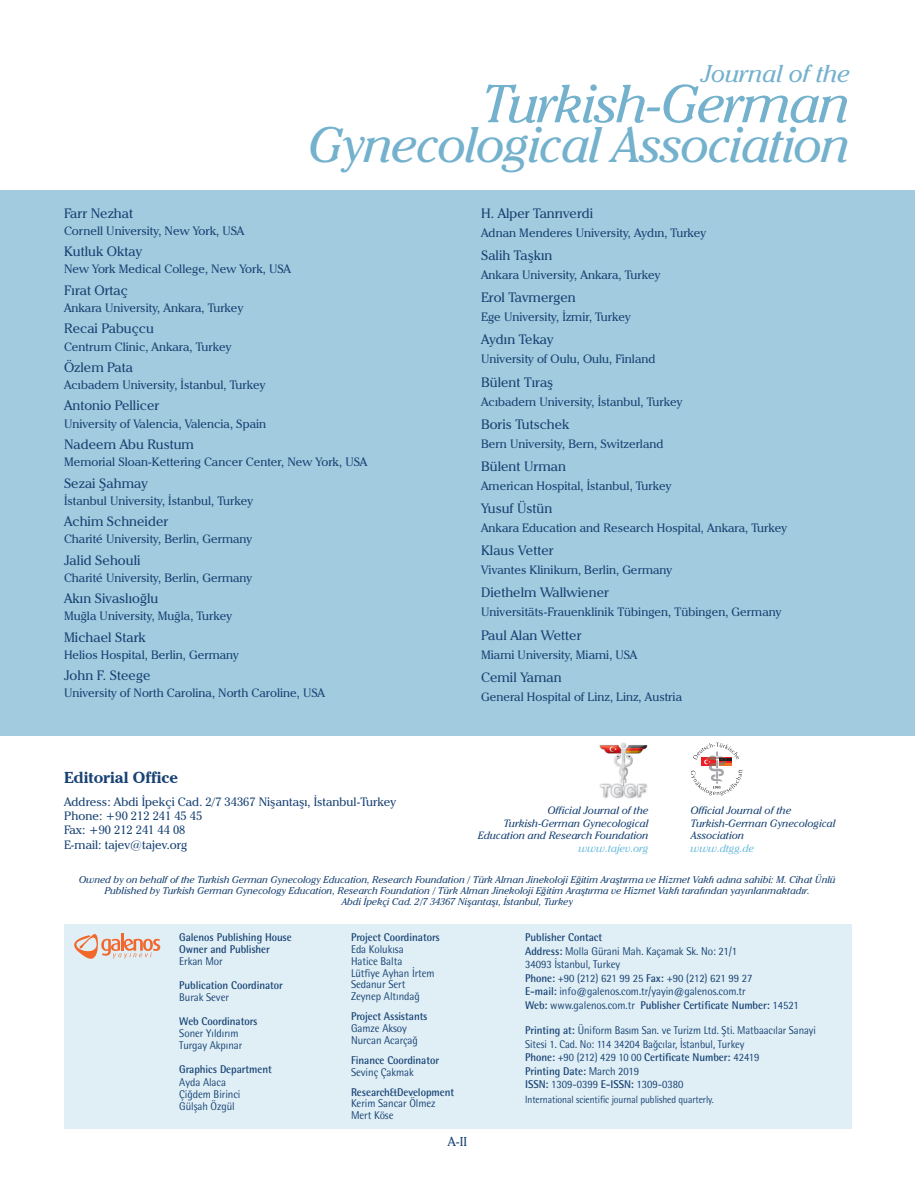
<style>
.page{position:relative;width:915px;height:1191px;background:#fff}
.page>*{position:absolute;margin:0;border:0;box-sizing:border-box;transform-origin:0 0}
.t1{font:italic 52.8px "Cheltenham IT Cby BT";letter-spacing:-.025em;color:#73b1cd}
.t2{font:italic 49.35px "Cheltenham IT Cby BT";letter-spacing:-.025em;color:#73b1cd}
.t3{font:italic 24.15px "Cheltenham IT Cby BT";color:#73b1cd}
.t4{font:700 15.75px "Cheltenham IT Cby BT";color:#184374}
.t5{font:13.5px "Cheltenham IT Cby BT";color:#184374}
.t6{font:12.75px "Cheltenham IT Cby BT";color:#184374}
.t7{font:12px/14.4px "Cheltenham IT Cby BT";color:#184374}
.t8{font:11.25px/11.7px "Rotis Semi Sans Std";letter-spacing:-.005em;color:#184374;scale:.95 1}
.t9{font:11.25px/13.5px "Rotis Semi Sans Std";letter-spacing:-.005em;color:#184374;scale:.93 1}
.t10{font:700 11.25px/12px "Rotis Semi Sans Std";letter-spacing:-.005em;color:#184374;scale:.95 1}
.t11{font:italic 10.5px/12.6px "Cheltenham IT Cby BT";color:#184374;text-align:right}
.t12{font:10.5px "Rotis Semi Sans Std";letter-spacing:-.005em;color:#184374;scale:.9 1}
.t13{font:italic 10.5px "Cheltenham IT Cby BT";color:#6ebddd}
.t14{font:italic 9.75px/11.2px "Cheltenham IT Cby BT";color:#184374;text-align:center}
.s1{font-weight:700}
</style>
<div class="page">
<div style="left:0;top:190px;width:914px;height:546px;background:#a3cbdf"></div>
<svg style="left:691px;top:742px;width:51px;height:53px"></svg>
<div style="left:64px;top:924px;width:787px;height:204px;background:#e0eff6"></div>
<svg style="left:74px;top:933px;width:86px;height:26px"></svg>
<img style="left:599px;top:742px;width:49px;height:56px">
<h3 class="t3" style="left:701px;top:59px;width:150px">Journal of the</h3>
<h1 class="t1" style="left:482px;top:71px;width:369px">Turkish-German</h1>
<h2 class="t2" style="left:309px;top:114px;width:543px">Gynecological Association</h2>
<p class="t5" style="left:64px;top:205px;width:70px">Farr Nezhat</p>
<p class="t7" style="left:64px;top:223px;width:182px">Cornell University, New York, USA</p>
<p class="t5" style="left:64px;top:243px;width:80px">Kutluk Oktay</p>
<p class="t7" style="left:64px;top:262px;width:228px">New York Medical College, New York, USA</p>
<p class="t5" style="left:64px;top:282px;width:65px">Fırat Ortaç</p>
<p class="t7" style="left:64px;top:300px;width:181px">Ankara University, Ankara, Turkey</p>
<p class="t5" style="left:64px;top:320px;width:91px">Recai Pabuçcu</p>
<p class="t7" style="left:64px;top:339px;width:169px">Centrum Clinic, Ankara, Turkey</p>
<p class="t5" style="left:64px;top:359px;width:70px">Özlem Pata</p>
<p class="t7" style="left:64px;top:377px;width:203px">Acıbadem University, İstanbul, Turkey</p>
<p class="t5" style="left:64px;top:397px;width:97px">Antonio Pellicer</p>
<p class="t7" style="left:64px;top:416px;width:204px">University of Valencia, Valencia, Spain</p>
<p class="t5" style="left:64px;top:436px;width:131px">Nadeem Abu Rustum</p>
<p class="t7" style="left:64px;top:454px;width:305px">Memorial Sloan-Kettering Cancer Center, New York, USA</p>
<p class="t5" style="left:64px;top:474px;width:85px">Sezai Şahmay</p>
<p class="t7" style="left:64px;top:493px;width:190px">İstanbul University, İstanbul, Turkey</p>
<p class="t5" style="left:64px;top:513px;width:106px">Achim Schneider</p>
<p class="t7" style="left:64px;top:531px;width:190px">Charité University, Berlin, Germany</p>
<p class="t5" style="left:64px;top:551px;width:78px">Jalid Sehouli</p>
<p class="t7" style="left:64px;top:570px;width:190px">Charité University, Berlin, Germany</p>
<p class="t5" style="left:64px;top:590px;width:96px">Akın Sivaslıoğlu</p>
<p class="t7" style="left:64px;top:608px;width:170px">Muğla University, Muğla, Turkey</p>
<p class="t5" style="left:64px;top:628px;width:83px">Michael Stark</p>
<p class="t7" style="left:64px;top:647px;width:176px">Helios Hospital, Berlin, Germany</p>
<p class="t5" style="left:64px;top:667px;width:88px">John F. Steege</p>
<p class="t7" style="left:64px;top:685px;width:262px">University of North Carolina, North Caroline, USA</p>
<p class="t5" style="left:481px;top:205px;width:114px">H. Alper Tanrıverdi</p>
<p class="t7" style="left:481px;top:225px;width:226px">Adnan Menderes University, Aydın, Turkey</p>
<p class="t5" style="left:481px;top:247px;width:73px">Salih Taşkın</p>
<p class="t7" style="left:481px;top:267px;width:181px">Ankara University, Ankara, Turkey</p>
<p class="t5" style="left:481px;top:289px;width:96px">Erol Tavmergen</p>
<p class="t7" style="left:481px;top:309px;width:151px">Ege University, İzmir, Turkey</p>
<p class="t5" style="left:481px;top:331px;width:74px">Aydın Tekay</p>
<p class="t7" style="left:481px;top:352px;width:176px">University of Oulu, Oulu, Finland</p>
<p class="t5" style="left:481px;top:373px;width:74px">Bülent Tıraş</p>
<p class="t7" style="left:481px;top:394px;width:203px">Acıbadem University, İstanbul, Turkey</p>
<p class="t5" style="left:481px;top:415px;width:90px">Boris Tutschek</p>
<p class="t7" style="left:481px;top:436px;width:184px">Bern University, Bern, Switzerland</p>
<p class="t5" style="left:481px;top:458px;width:86px">Bülent Urman</p>
<p class="t7" style="left:481px;top:478px;width:192px">American Hospital, İstanbul, Turkey</p>
<p class="t5" style="left:481px;top:500px;width:73px">Yusuf Üstün</p>
<p class="t7" style="left:481px;top:520px;width:307px">Ankara Education and Research Hospital, Ankara, Turkey</p>
<p class="t5" style="left:481px;top:542px;width:74px">Klaus Vetter</p>
<p class="t7" style="left:481px;top:562px;width:192px">Vivantes Klinikum, Berlin, Germany</p>
<p class="t5" style="left:481px;top:584px;width:129px">Diethelm Wallwiener</p>
<p class="t7" style="left:481px;top:605px;width:302px">Universitäts-Frauenklinik Tübingen, Tübingen, Germany</p>
<p class="t5" style="left:481px;top:626px;width:102px">Paul Alan Wetter</p>
<p class="t7" style="left:481px;top:647px;width:158px">Miami University, Miami, USA</p>
<p class="t5" style="left:481px;top:668px;width:82px">Cemil Yaman</p>
<p class="t7" style="left:481px;top:689px;width:202px">General Hospital of Linz, Linz, Austria</p>
<h3 class="t4" style="left:64px;top:767px;width:115px">Editorial Office</h3>
<p class="t7" style="left:64px;top:794px;width:333px">Address: Abdi İpekçi Cad. 2/7 34367 Nişantaşı, İstanbul-Turkey Phone: +90 212 241 45 45<br>Fax: +90 212 241 44 08<br>E-mail: tajev@tajev.org</p>
<p class="t11" style="left:478px;top:804px;width:172px">Official Journal of the<br>Turkish-German Gynecological<br>Education and Research Foundation</p>
<p class="t13" style="left:578px;top:842px;width:71px">www.tajev.org</p>
<p class="t11" style="left:690px;top:804px;width:146px;text-align:left">Official Journal of the<br>Turkish-German Gynecological<br>Association</p>
<p class="t13" style="left:690px;top:842px;width:65px">www.dtgg.de</p>
<p class="t14" style="left:79px;top:873px;width:758px">Owned by on behalf of the Turkish German Gynecology Education, Research Foundation / Türk Alman Jinekoloji Eğitim Araştırma ve Hizmet Vakfı adına sahibi: M. Cihat Ünlü<br>Published by Turkish German Gynecology Education, Research Foundation / Türk Alman Jinekoloji Eğitim Araştırma ve Hizmet Vakfı tarafından yayınlanmaktadır.<br>Abdi İpekçi Cad. 2/7 34367 Nişantaşı, İstanbul, Turkey</p>
<p class="t10" style="left:179px;top:931px;width:120px">Galenos Publishing House<br>Owner and Publisher</p>
<p class="t8" style="left:179px;top:955px;width:47px">Erkan Mor</p>
<p class="t10" style="left:179px;top:979px;width:111px">Publication Coordinator</p>
<p class="t8" style="left:179px;top:991px;width:54px">Burak Sever</p>
<p class="t10" style="left:179px;top:1015px;width:84px">Web Coordinators</p>
<p class="t8" style="left:179px;top:1027px;width:68px">Soner Yıldırım<br>Turgay Akpınar</p>
<p class="t10" style="left:179px;top:1063px;width:99px">Graphics Department</p>
<p class="t8" style="left:179px;top:1075px;width:66px">Ayda Alaca<br>Çiğdem Birinci<br>Gülşah Özgül</p>
<p class="t8" style="left:525px;top:930px;width:289px;line-height:13.5px"><span class="s1">Publisher Contact<br>Address:</span> Molla Gürani Mah. Kaçamak Sk. No: 21/1<br>34093 İstanbul, Turkey<br><span class="s1">Phone:</span> +90 (212) 621 99 25 <span class="s1">Fax:</span> +90 (212) 621 99 27<br><span class="s1">E-mail:</span> info@galenos.com.tr/yayin@galenos.com.tr<br><span class="s1">Web:</span> www.galenos.com.tr <span class="s1">Publisher Certificate Number:</span> 14521</p>
<p class="t9" style="left:525px;top:1023px;width:314px"><span class="s1">Printing at:</span> Üniform Basım San. ve Turizm Ltd. Şti. Matbaacılar Sanayi Sitesi 1. Cad. No: 114 34204 Bağcılar, İstanbul, Turkey<br><span class="s1">Phone:</span> +90 (212) 429 10 00 <span class="s1">Certificate Number:</span> 42419<br><span class="s1">Printing Date:</span> March 2019<br><span class="s1">ISSN:</span> 1309-0399 <span class="s1">E-ISSN:</span> 1309-0380</p>
<p class="t12" style="left:525px;top:1093px;width:211px">International scientific journal published quarterly.</p>
<p class="t10" style="left:351px;top:931px;width:95px">Project Coordinators</p>
<p class="t8" style="left:351px;top:943px;width:89px">Eda Kolukısa<br>Hatice Balta<br>Lütfiye Ayhan İrtem<br>Sedanur Sert<br>Zeynep Altındağ</p>
<p class="t10" style="left:351px;top:1010px;width:82px">Project Assistants</p>
<p class="t8" style="left:351px;top:1022px;width:72px">Gamze Aksoy<br>Nurcan Acarçağ</p>
<p class="t10" style="left:351px;top:1053px;width:94px">Finance Coordinator</p>
<p class="t8" style="left:351px;top:1065px;width:68px">Sevinç Çakmak</p>
<p class="t10" style="left:351px;top:1085px;width:110px">Research&amp;Development</p>
<p class="t8" style="left:351px;top:1097px;width:90px">Kerim Sancar Ölmez<br>Mert Köse</p>
<p class="t6" style="left:447px;top:1133px;width:21px">A-II</p>
</div>
